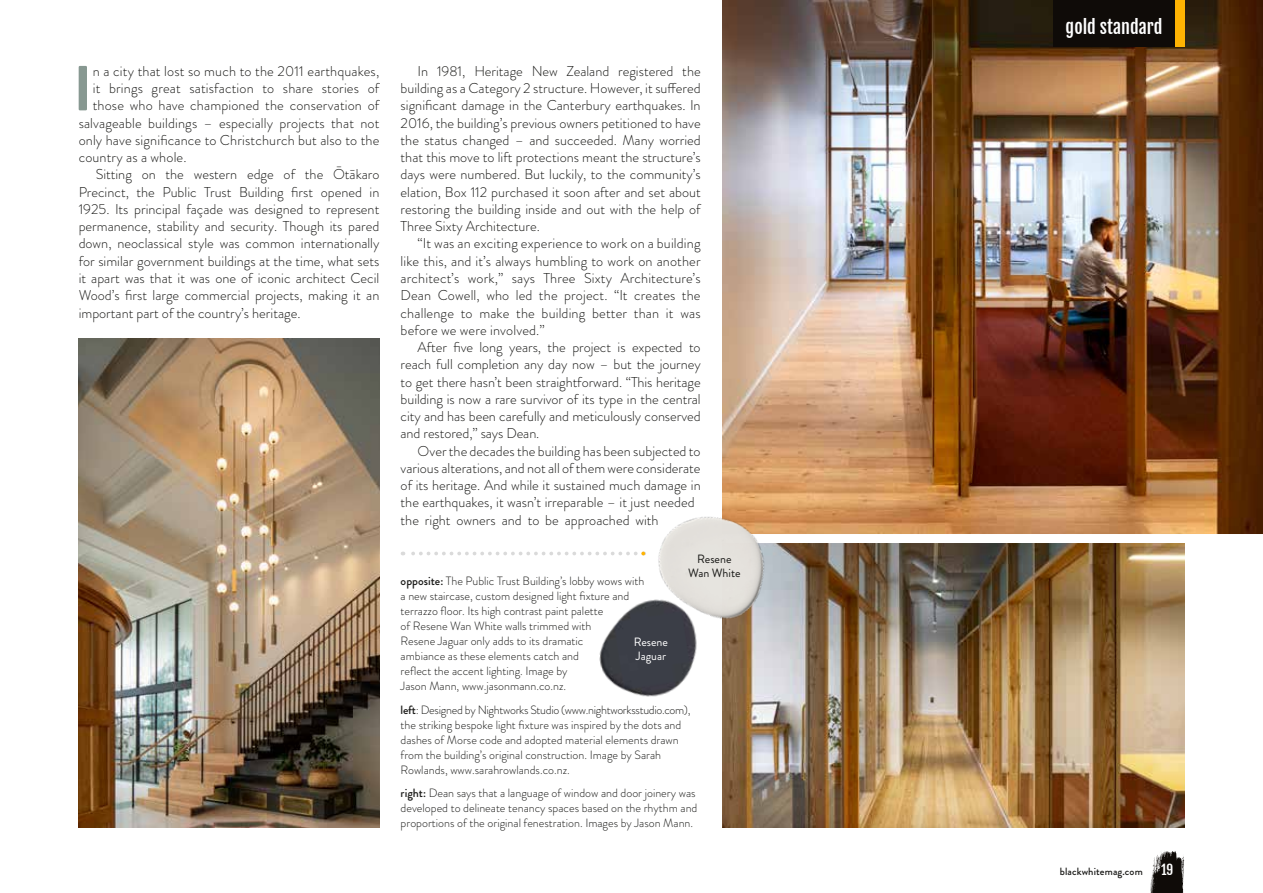
<style>
.page{position:relative;width:1263px;height:893px;background:#fff}
.page>*{position:absolute;margin:0;border:0;box-sizing:border-box;transform-origin:0 0}
.t1{font:700 63.6px "Brandon Grotesque";color:#879891}
.t2{font:18px "Fjalla One";color:#fff}
.t3{font:300 14.25px/17.2px "Brandon Grotesque";color:#1a1a18;text-align:justify}
.t4{font:13.5px "Fjalla One";color:#fff}
.t5{font:300 12px/15px "Brandon Grotesque";color:#1a1a18}
.t6{font:12px/13.5px "Brandon Grotesque";color:#1a1a18;text-align:center}
.t7{font:12px/13.5px "Brandon Grotesque";color:#fff}
.t8{font:500 10.5px "Brandon Grotesque";letter-spacing:.01em;color:#1a1a18}
.s1{font-weight:500}
</style>
<div class="page">
<img style="left:723px;top:0;width:540px;height:534px">
<img style="left:723px;top:543px;width:461px;height:284px">
<svg style="left:402px;top:552px;width:220px;height:3px"></svg>
<img style="left:79px;top:339px;width:300px;height:488px">
<img style="left:626px;top:489px;width:163px;height:164px">
<img style="left:599px;top:573px;width:128px;height:152px">
<svg style="left:1150px;top:851px;width:35px;height:42px"></svg>
<div style="left:1053px;top:0;width:122px;height:47px;background:#0f0b08"></div>
<div style="left:1175px;top:0;width:9px;height:47px;background:#ffb302"></div>
<h1 class="t1" style="left:73px;top:44px;width:21px">I</h1>
<p class="t3" style="left:93px;top:62px;width:288px">n a city that lost so much to the 2011 earthquakes,</p>
<p class="t3" style="left:93px;top:80px;width:288px">it brings great satisfaction to share stories of</p>
<p class="t3" style="left:93px;top:97px;width:288px">those who have championed the conservation of</p>
<p class="t3" style="left:79px;top:114px;width:302px">salvageable buildings – especially projects that not</p>
<p class="t3" style="left:79px;top:131px;width:302px">only have significance to Christchurch but also to the</p>
<p class="t3" style="left:79px;top:149px;width:109px">country as a whole.</p>
<p class="t3" style="left:96px;top:166px;width:285px">Sitting on the western edge of the Ōtākaro</p>
<p class="t3" style="left:79px;top:183px;width:302px">Precinct, the Public Trust Building first opened in</p>
<p class="t3" style="left:79px;top:200px;width:302px">1925. Its principal façade was designed to represent</p>
<p class="t3" style="left:79px;top:218px;width:302px">permanence, stability and security. Though its pared</p>
<p class="t3" style="left:79px;top:235px;width:302px">down, neoclassical style was common internationally</p>
<p class="t3" style="left:79px;top:252px;width:302px">for similar government buildings at the time, what sets</p>
<p class="t3" style="left:79px;top:269px;width:302px">it apart was that it was one of iconic architect Cecil</p>
<p class="t3" style="left:79px;top:287px;width:302px">Wood’s first large commercial projects, making it an</p>
<p class="t3" style="left:79px;top:304px;width:223px">important part of the country’s heritage.</p>
<p class="t3" style="left:401px;top:62px;width:302px;text-indent:17px">In 1981, Heritage New Zealand registered the building as a Category 2 structure. However, it suffered significant damage in the Canterbury earthquakes. In 2016, the building’s previous owners petitioned to have the status changed – and succeeded. Many worried that this move to lift protections meant the structure’s days were numbered. But luckily, to the community’s elation, Box 112 purchased it soon after and set about restoring the building inside and out with the help of Three Sixty Architecture.</p>
<p class="t3" style="left:401px;top:235px;width:302px;text-indent:17px">“It was an exciting experience to work on a building like this, and it’s always humbling to work on another architect’s work,” says Three Sixty Architecture’s Dean Cowell, who led the project. “It creates the challenge to make the building better than it was before we were involved.”</p>
<p class="t3" style="left:401px;top:339px;width:302px;text-indent:17px">After five long years, the project is expected to reach full completion any day now – but the journey to get there hasn’t been straightforward. “This heritage building is now a rare survivor of its type in the central city and has been carefully and meticulously conserved and restored,” says Dean.</p>
<p class="t3" style="left:401px;top:442px;width:302px;text-align:left;text-indent:17px">Over the decades the building has been subjected to various alterations, and not all of them were considerate of its heritage. And while it sustained much damage in the earthquakes, it wasn’t irreparable – it just needed the right owners and to be approached with</p>
<p class="t6" style="left:688px;top:552px;width:54px">Resene<br>Wan White</p>
<p class="t5" style="left:401px;top:573px;width:245px"><span class="s1">opposite:</span> The Public Trust Building’s lobby wows with a new staircase, custom designed light fixture and terrazzo floor. Its high contrast paint palette<br>of Resene Wan White walls trimmed with<br>Resene Jaguar only adds to its dramatic<br>ambiance as these elements catch and<br>reflect the accent lighting. Image by<br>Jason Mann, www.jasonmann.co.nz.</p>
<p class="t5" style="left:401px;top:702px;width:291px"><span class="s1">left</span>: Designed by Nightworks Studio (www.nightworksstudio.com), the striking bespoke light fixture was inspired by the dots and dashes of Morse code and adopted material elements drawn from the building’s original construction. Image by Sarah Rowlands, www.sarahrowlands.co.nz.</p>
<p class="t5" style="left:401px;top:785px;width:298px"><span class="s1">right:</span> Dean says that a language of window and door joinery was developed to delineate tenancy spaces based on the rhythm and proportions of the original fenestration. Images by Jason Mann.</p>
<p class="t7" style="left:634px;top:636px;width:36px">Resene<br>Jaguar</p>
<p class="t2" style="left:1066px;top:16px;width:98px">gold standard</p>
<p class="t8" style="left:1060px;top:864px;width:84px">blackwhitemag.com</p>
<p class="t4" style="left:1161px;top:861px;width:14px">19</p>
</div>
